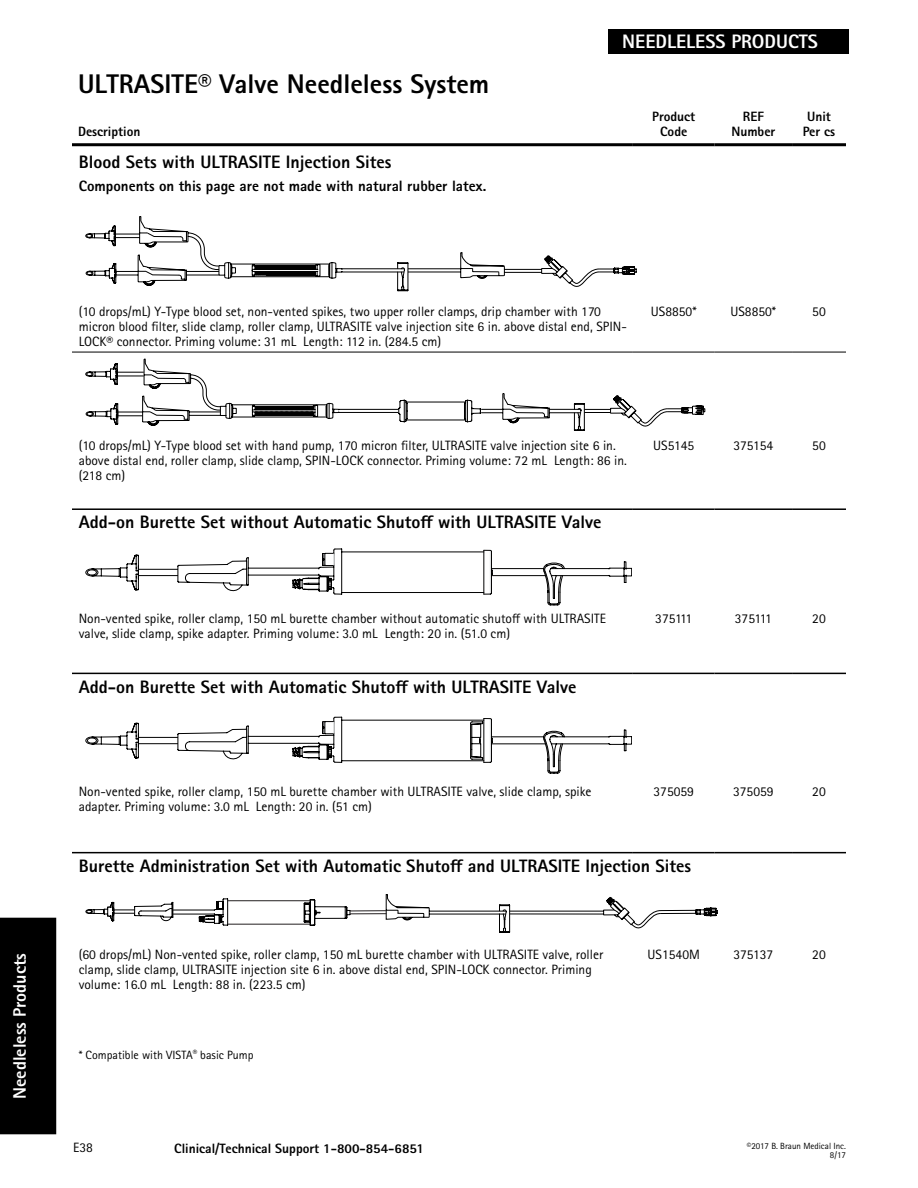
<style>
.page{position:relative;width:918px;height:1188px;background:#fff}
.page>*{position:absolute;margin:0;border:0;box-sizing:border-box;transform-origin:0 0}
.t1{font:800 27px "Rotis Sans Serif Pro";color:#000}
.t2{font:800 19.5px "Rotis Sans Serif Pro";color:#fff}
.t3{font:800 18px "Rotis Sans Serif Pro";color:#000}
.t4{font:800 18px "Rotis Sans Serif Pro";color:#fff}
.t5{font:800 15px "Rotis Sans Serif Pro";color:#000}
.t6{font:13.5px/15px "Rotis Sans Serif Pro";color:#000}
.t7{font:800 13.5px/15px "Rotis Sans Serif Pro";color:#000;text-align:center}
.t8{font:12px "Rotis Sans Serif Pro";color:#000}
.t9{font:9px/9px "Rotis Sans Serif Pro";color:#000;text-align:right}
</style>
<div class="page">
<div style="left:0;top:918px;width:56px;height:216px;background:#000"></div>
<div style="left:608px;top:30px;width:241px;height:24px;background:#000"></div>
<hr style="left:72px;top:143px;width:561px;height:3px;background:#000">
<hr style="left:633px;top:143px;width:82px;height:3px;background:#000">
<hr style="left:715px;top:143px;width:77px;height:3px;background:#000">
<hr style="left:792px;top:143px;width:54px;height:3px;background:#000">
<hr style="left:72px;top:508px;width:561px;height:2px;background:#000">
<hr style="left:633px;top:508px;width:82px;height:2px;background:#000">
<hr style="left:715px;top:508px;width:77px;height:2px;background:#000">
<hr style="left:792px;top:508px;width:54px;height:2px;background:#000">
<hr style="left:72px;top:673px;width:561px;height:1px;background:#000">
<hr style="left:633px;top:673px;width:82px;height:1px;background:#000">
<hr style="left:715px;top:673px;width:77px;height:1px;background:#000">
<hr style="left:792px;top:673px;width:54px;height:1px;background:#000">
<hr style="left:72px;top:852px;width:561px;height:1px;background:#000">
<hr style="left:633px;top:852px;width:82px;height:1px;background:#000">
<hr style="left:715px;top:852px;width:77px;height:1px;background:#000">
<hr style="left:792px;top:852px;width:54px;height:1px;background:#000">
<hr style="left:72px;top:352px;width:561px;height:1px;background:#000">
<hr style="left:633px;top:352px;width:82px;height:1px;background:#000">
<hr style="left:715px;top:352px;width:77px;height:1px;background:#000">
<hr style="left:792px;top:352px;width:54px;height:1px;background:#000">
<svg style="left:86px;top:216px;width:550px;height:75px"></svg>
<svg style="left:86px;top:359px;width:619px;height:72px"></svg>
<svg style="left:177px;top:548px;width:455px;height:57px"></svg>
<hr style="left:138px;top:569px;width:40px;height:1px;background:#000">
<hr style="left:138px;top:575px;width:40px;height:1px;background:#000">
<svg style="left:86px;top:554px;width:53px;height:37px"></svg>
<svg style="left:177px;top:716px;width:455px;height:58px"></svg>
<hr style="left:138px;top:737px;width:40px;height:1px;background:#000">
<hr style="left:138px;top:743px;width:40px;height:1px;background:#000">
<svg style="left:86px;top:722px;width:53px;height:37px"></svg>
<hr style="left:661px;top:910px;width:35px;height:1px;background:#000">
<hr style="left:661px;top:913px;width:36px;height:1px;background:#000">
<svg style="left:385px;top:894px;width:276px;height:39px"></svg>
<svg style="left:303px;top:899px;width:48px;height:27px"></svg>
<hr style="left:228px;top:900px;width:82px;height:1px;background:#231f20">
<hr style="left:228px;top:924px;width:82px;height:1px;background:#231f20">
<hr style="left:350px;top:910px;width:36px;height:1px;background:#231f20">
<hr style="left:350px;top:913px;width:36px;height:1px;background:#231f20">
<svg style="left:695px;top:907px;width:23px;height:10px"></svg>
<svg style="left:86px;top:898px;width:142px;height:28px"></svg>
<h3 class="t4" style="left:8px;top:1099px;width:148px;rotate:-90deg">Needleless Products</h3>
<h1 class="t1" style="left:78px;top:66px;width:413px">ULTRASITE® Valve Needleless System</h1>
<p class="t7" style="left:78px;top:124px;width:64px">Description</p>
<h3 class="t3" style="left:79px;top:150px;width:314px">Blood Sets with ULTRASITE Injection Sites</h3>
<p class="t5" style="left:79px;top:176px;width:409px">Components on this page are not made with natural rubber latex.</p>
<h2 class="t2" style="left:622px;top:29px;width:197px">NEEDLELESS PRODUCTS</h2>
<p class="t7" style="left:652px;top:109px;width:44px">Product<br>Code</p>
<p class="t7" style="left:731px;top:109px;width:46px">REF<br>Number</p>
<p class="t7" style="left:803px;top:109px;width:34px">Unit<br>Per cs</p>
<p class="t6" style="left:79px;top:304px;width:550px">(10 drops/mL) Y-Type blood set, non-vented spikes, two upper roller clamps, drip chamber with 170 micron blood filter, slide clamp, roller clamp, ULTRASITE valve injection site 6 in. above distal end, SPIN-<br>LOCK® connector. Priming volume: 31 mL Length: 112 in. (284.5 cm)</p>
<p class="t6" style="left:651px;top:304px;width:47px">US8850*</p>
<p class="t6" style="left:730px;top:304px;width:47px">US8850*</p>
<p class="t6" style="left:812px;top:304px;width:15px">50</p>
<p class="t6" style="left:79px;top:438px;width:550px">(10 drops/mL) Y-Type blood set with hand pump, 170 micron filter, ULTRASITE valve injection site 6 in. above distal end, roller clamp, slide clamp, SPIN-LOCK connector. Priming volume: 72 mL Length: 86 in. (218 cm)</p>
<p class="t6" style="left:653px;top:438px;width:42px">US5145</p>
<p class="t6" style="left:733px;top:438px;width:42px">375154</p>
<p class="t6" style="left:812px;top:438px;width:15px">50</p>
<h3 class="t3" style="left:79px;top:511px;width:524px">Add-on Burette Set without Automatic Shutoff with ULTRASITE Valve</h3>
<p class="t6" style="left:79px;top:611px;width:529px">Non-vented spike, roller clamp, 150 mL burette chamber without automatic shutoff with ULTRASITE valve, slide clamp, spike adapter. Priming volume: 3.0 mL Length: 20 in. (51.0 cm)</p>
<p class="t6" style="left:655px;top:611px;width:39px">375111</p>
<p class="t6" style="left:735px;top:611px;width:39px">375111</p>
<p class="t6" style="left:812px;top:611px;width:15px">20</p>
<h3 class="t3" style="left:79px;top:675px;width:499px">Add-on Burette Set with Automatic Shutoff with ULTRASITE Valve</h3>
<p class="t6" style="left:79px;top:784px;width:514px">Non-vented spike, roller clamp, 150 mL burette chamber with ULTRASITE valve, slide clamp, spike adapter. Priming volume: 3.0 mL Length: 20 in. (51 cm)</p>
<p class="t6" style="left:654px;top:784px;width:42px">375059</p>
<p class="t6" style="left:733px;top:784px;width:42px">375059</p>
<p class="t6" style="left:812px;top:784px;width:15px">20</p>
<h3 class="t3" style="left:79px;top:854px;width:614px">Burette Administration Set with Automatic Shutoff and ULTRASITE Injection Sites</h3>
<p class="t6" style="left:79px;top:947px;width:526px">(60 drops/mL) Non-vented spike, roller clamp, 150 mL burette chamber with ULTRASITE valve, roller clamp, slide clamp, ULTRASITE injection site 6 in. above distal end, SPIN-LOCK connector. Priming volume: 16.0 mL Length: 88 in. (223.5 cm)</p>
<p class="t6" style="left:648px;top:947px;width:54px">US1540M</p>
<p class="t6" style="left:733px;top:947px;width:42px">375137</p>
<p class="t6" style="left:812px;top:947px;width:15px">20</p>
<p class="t8" style="left:79px;top:1048px;width:176px">* Compatible with VISTA<sup>®</sup> basic Pump</p>
<p class="t6" style="left:73px;top:1140px;width:21px">E38</p>
<p class="t7" style="left:174px;top:1141px;width:251px">Clinical/Technical Support 1-800-854-6851</p>
<p class="t9" style="left:747px;top:1142px;width:101px">©2017 B. Braun Medical Inc.<br>8/17</p>
</div>
